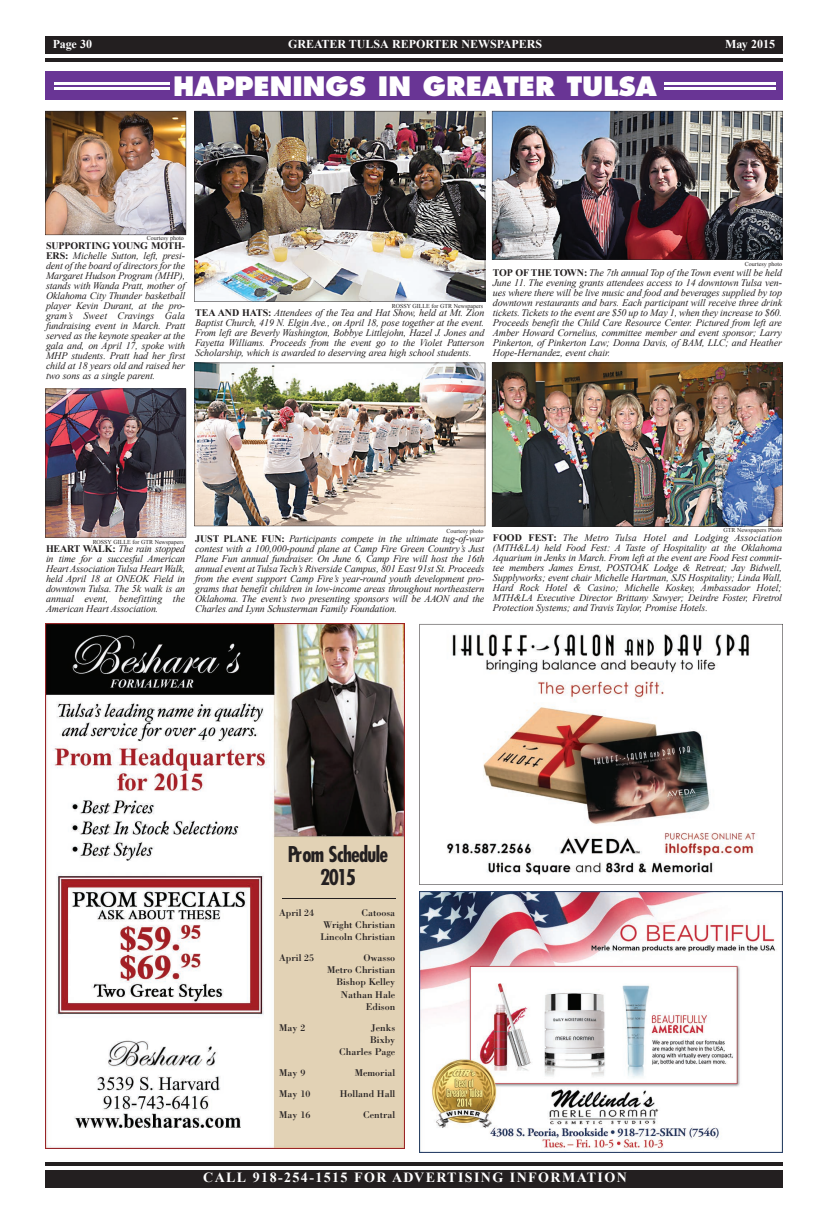
<style>
.page{position:relative;width:819px;height:1224px;background:#fff}
.page>*{position:absolute;margin:0;border:0;box-sizing:border-box;transform-origin:0 0}
.t1{font:800 26px "Futura";color:#fff}
.t2{font:700 condensed 21.2px/23.2px "Futura";letter-spacing:-.035em;color:#231f20;text-align:center}
.t3{font:700 14px "Times New Roman";letter-spacing:.1em;color:#fff}
.t4{font:700 12px "Times New Roman";color:#fff}
.t5{font:10.1px/12.1px "Bodoni";color:#231f20;text-align:right}
.t6{font:italic 10px/10px "Times New Roman";letter-spacing:-.01em;color:#231f20;text-align:justify}
.t7{font:6px "Times New Roman";color:#231f20}
.s1{font-weight:700;font-style:normal}
</style>
<div class="page">
<div style="left:45px;top:36px;width:738px;height:18px;background:#231f20"></div>
<hr style="left:45px;top:58px;width:738px;height:4px;background:#231f20">
<div style="left:45px;top:1170px;width:738px;height:18px;background:#231f20"></div>
<hr style="left:45px;top:1162px;width:738px;height:4px;background:#231f20">
<img style="left:45px;top:623px;width:360px;height:526px">
<hr style="left:282px;top:898px;width:114px;height:1px;background:#231f20">
<img style="left:419px;top:892px;width:364px;height:261px">
<svg style="left:419px;top:624px;width:364px;height:261px"></svg>
<div style="left:45px;top:71px;width:738px;height:29px;background:#693595"></div>
<hr style="left:54px;top:87px;width:116px;height:3px;background:#fff">
<hr style="left:54px;top:82px;width:116px;height:3px;background:#fff">
<hr style="left:664px;top:87px;width:112px;height:3px;background:#fff">
<hr style="left:664px;top:82px;width:112px;height:3px;background:#fff">
<img style="left:45px;top:111px;width:141px;height:124px">
<img style="left:194px;top:111px;width:291px;height:191px">
<img style="left:492px;top:111px;width:291px;height:149px">
<img style="left:45px;top:389px;width:141px;height:148px">
<img style="left:194px;top:363px;width:291px;height:163px">
<img style="left:492px;top:363px;width:291px;height:164px">
<p class="t4" style="left:53px;top:36px;width:41px">Page 30</p>
<p class="t4" style="left:288px;top:36px;width:255px">GREATER TULSA REPORTER NEWSPAPERS</p>
<p class="t4" style="left:725px;top:36px;width:52px">May 2015</p>
<h1 class="t1" style="left:173px;top:69px;width:486px">HAPPENINGS IN GREATER TULSA</h1>
<p class="t7" style="left:147px;top:234px;width:39px">Courtesy photo</p>
<p class="t6" style="left:46px;top:240px;width:141px"><span class="s1">SUPPORTING YOUNG MOTH-ERS:</span> Michelle Sutton, left, presi&shy;dent of the board of directors for the Margaret Hudson Program (MHP), stands with Wanda Pratt, mother of Oklahoma City Thunder basketball player Kevin Durant, at the pro&shy;gram’s Sweet Cravings Gala fundraising event in March. Pratt served as the keynote speaker at the gala and, on April 17, spoke with MHP students. Pratt had her first child at 18 years old and raised her two sons as a single parent.</p>
<p class="t7" style="left:745px;top:260px;width:39px">Courtesy photo</p>
<p class="t6" style="left:493px;top:267px;width:291px"><span class="s1">TOP OF THE TOWN:</span> The 7th annual Top of the Town event will be held June 11. The evening grants attendees access to 14 downtown Tulsa ven&shy;ues where there will be live music and food and beverages supplied by top downtown restaurants and bars. Each participant will receive three drink tickets. Tickets to the event are $50 up to May 1, when they increase to $60.<br>Proceeds benefit the Child Care Resource Center. Pictured from left are Amber Howard Cornelius, committee member and event sponsor; Larry Pinkerton, of Pinkerton Law; Donna Davis, of BAM, LLC; and Heather Hope-Hernandez, event chair.</p>
<p class="t7" style="left:392px;top:302px;width:93px">ROSSY GILLE for GTR Newspapers</p>
<p class="t6" style="left:195px;top:307px;width:291px"><span class="s1">TEA AND HATS:</span> Attendees of the Tea and Hat Show, held at Mt. Zion Baptist Church, 419 N. Elgin Ave., on April 18, pose together at the event.<br>From left are Beverly Washington, Bobbye Littlejohn, Hazel J. Jones and Fayetta Williams. Proceeds from the event go to the Violet Patterson Scholarship, which is awarded to deserving area high school students.</p>
<p class="t7" style="left:446px;top:527px;width:39px">Courtesy photo</p>
<p class="t7" style="left:724px;top:526px;width:60px">GTR Newspapers Photo</p>
<p class="t6" style="left:493px;top:533px;width:291px"><span class="s1">FOOD FEST:</span> The Metro Tulsa Hotel and Lodging Association (MTH&amp;LA) held Food Fest: A Taste of Hospitality at the Oklahoma Aquarium in Jenks in March. From left at the event are Food Fest commit&shy;tee members James Ernst, POSTOAK Lodge &amp; Retreat; Jay Bidwell, Supplyworks; event chair Michelle Hartman, SJS Hospitality; Linda Wall, Hard Rock Hotel &amp; Casino; Michelle Koskey, Ambassador Hotel; MTH&amp;LA Executive Director Brittany Sawyer; Deirdre Foster, Firetrol Protection Systems; and Travis Taylor, Promise Hotels.</p>
<p class="t6" style="left:195px;top:533px;width:291px"><span class="s1">JUST PLANE FUN:</span> Participants compete in the ultimate tug-of-war contest with a 100,000-pound plane at Camp Fire Green Country’s Just Plane Fun annual fundraiser. On June 6, Camp Fire will host the 16th annual event at Tulsa Tech’s Riverside Campus, 801 East 91st St. Proceeds from the event support Camp Fire’s year-round youth development pro&shy;grams that benefit children in low-income areas throughout northeastern Oklahoma. The event’s two presenting sponsors will be AAON and the Charles and Lynn Schusterman Family Foundation.</p>
<p class="t7" style="left:93px;top:537px;width:93px">ROSSY GILLE for GTR Newspapers</p>
<p class="t6" style="left:46px;top:544px;width:141px"><span class="s1">HEART WALK:</span> The rain stopped in time for a succesful American Heart Association Tulsa Heart Walk, held April 18 at ONEOK Field in downtown Tulsa. The 5k walk is an annual event, benefitting the American Heart Association.</p>
<h2 class="t2" style="left:288px;top:844px;width:102px">Prom Schedule<br>2015</h2>
<p class="t5" style="left:279px;top:906px;width:36px">April 24</p>
<p class="t5" style="left:320px;top:906px;width:76px;text-align:justify;text-indent:41px">Catoosa Wright Christian Lincoln Christian</p>
<p class="t5" style="left:279px;top:952px;width:36px">April 25</p>
<p class="t5" style="left:327px;top:952px;width:70px">Owasso<br>Metro Christian<br>Bishop Kelley<br>Nathan Hale<br>Edison</p>
<p class="t5" style="left:279px;top:1021px;width:28px">May 2</p>
<p class="t5" style="left:339px;top:1021px;width:58px">Jenks<br>Bixby<br>Charles Page</p>
<p class="t5" style="left:279px;top:1067px;width:28px">May 9</p>
<p class="t5" style="left:355px;top:1067px;width:42px">Memorial</p>
<p class="t5" style="left:279px;top:1088px;width:33px">May 10</p>
<p class="t5" style="left:340px;top:1088px;width:57px">Holland Hall</p>
<p class="t5" style="left:279px;top:1109px;width:33px">May 16</p>
<p class="t5" style="left:363px;top:1109px;width:34px">Central</p>
<h3 class="t3" style="left:203px;top:1168px;width:425px">CALL 918-254-1515 FOR ADVERTISING INFORMATION</h3>
</div>
